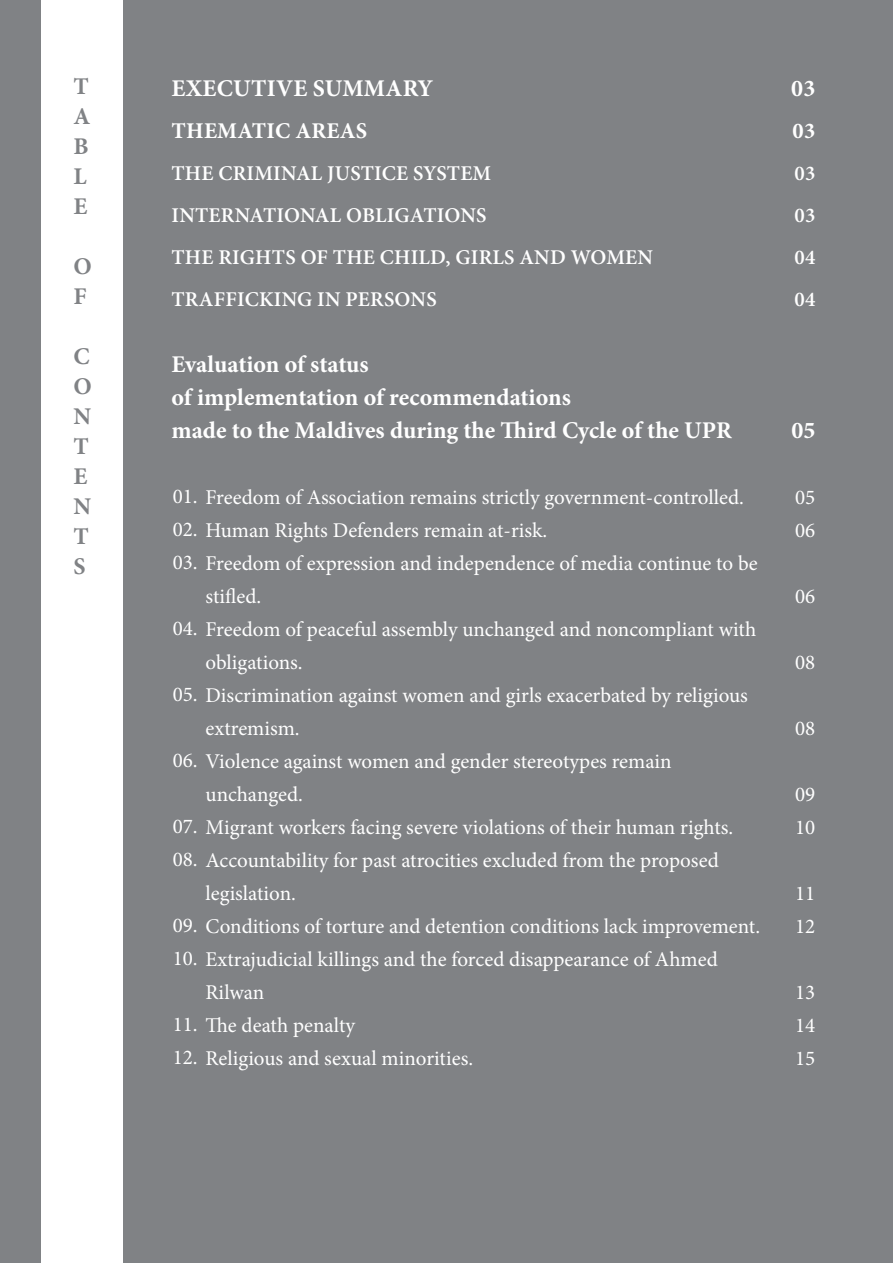
<style>
.page{position:relative;width:893px;height:1263px;background:#fff}
.page>*{position:absolute;margin:0;border:0;box-sizing:border-box;transform-origin:0 0}
.t1{font:700 24px/33px "Minion Pro";color:#fff}
.t2{font:700 24px/30px "Minion Pro";color:#808285}
.t3{font:700 22.5px "Minion Pro";letter-spacing:.01em;color:#fff}
.t4{font:21px/33px "Minion Pro";color:#fff}
.t5{font:600 21px/42px "Minion Pro";letter-spacing:.01em;color:#fff}
</style>
<div class="page">
<div style="left:123px;top:0;width:770px;height:1263px;background:#808285"></div>
<div style="left:0;top:0;width:40px;height:1263px;background:#808285"></div>
<p class="t2" style="left:73px;top:71px;width:18px">T<br>A<br>B<br>L<br>E</p>
<p class="t2" style="left:73px;top:251px;width:20px">O<br>F</p>
<p class="t2" style="left:73px;top:341px;width:20px">C<br>O<br>N<br>T<br>E<br>N<br>T<br>S</p>
<p class="t1" style="left:171px;top:72px;width:263px">EXECUTIVE SUMMARY</p>
<p class="t3" style="left:171px;top:115px;width:197px">THEMATIC AREAS</p>
<p class="t5" style="left:171px;top:152px;width:483px">THE CRIMINAL JUSTICE SYSTEM<br>INTERNATIONAL OBLIGATIONS<br>THE RIGHTS OF THE CHILD, GIRLS AND WOMEN<br>TRAFFICKING IN PERSONS</p>
<p class="t1" style="left:171px;top:348px;width:562px">Evaluation of status<br>of implementation of recommendations<br>made to the Maldives during the Third Cycle of the UPR</p>
<p class="t4" style="left:173px;top:481px;width:573px">01. Freedom of Association remains strictly government-controlled.</p>
<p class="t4" style="left:173px;top:514px;width:376px">02. Human Rights Defenders remain at-risk.</p>
<p class="t4" style="left:206px;top:547px;width:554px;text-indent:-33px">03. Freedom of expression and independence of media continue to be stifled.</p>
<p class="t4" style="left:206px;top:613px;width:552px;text-indent:-33px">04. Freedom of peaceful assembly unchanged and noncompliant with obligations.</p>
<p class="t4" style="left:206px;top:679px;width:544px;text-indent:-33px">05. Discrimination against women and girls exacerbated by religious extremism.</p>
<p class="t4" style="left:206px;top:745px;width:467px;text-indent:-33px">06. Violence against women and gender stereotypes remain unchanged.</p>
<p class="t4" style="left:173px;top:811px;width:562px">07. Migrant workers facing severe violations of their human rights.</p>
<p class="t4" style="left:206px;top:844px;width:515px;text-indent:-33px">08. Accountability for past atrocities excluded from the proposed legislation.</p>
<p class="t4" style="left:173px;top:910px;width:589px">09. Conditions of torture and detention conditions lack improvement.</p>
<p class="t4" style="left:206px;top:943px;width:514px;text-indent:-33px">10. Extrajudicial killings and the forced disappearance of Ahmed<br>Rilwan</p>
<p class="t4" style="left:173px;top:1009px;width:184px">11. The death penalty</p>
<p class="t4" style="left:173px;top:1042px;width:302px">12. Religious and sexual minorities.</p>
<p class="t1" style="left:791px;top:72px;width:26px">03</p>
<p class="t3" style="left:793px;top:115px;width:24px">03</p>
<p class="t5" style="left:794px;top:152px;width:22px;text-align:justify">03<br>03<br>04<br>04</p>
<p class="t1" style="left:791px;top:414px;width:25px">05</p>
<p class="t4" style="left:795px;top:481px;width:22px">05<br>06</p>
<p class="t4" style="left:795px;top:580px;width:22px">06</p>
<p class="t4" style="left:795px;top:646px;width:22px">08</p>
<p class="t4" style="left:795px;top:712px;width:22px">08</p>
<p class="t4" style="left:795px;top:778px;width:22px">09<br>10</p>
<p class="t4" style="left:795px;top:877px;width:22px">11<br>12</p>
<p class="t4" style="left:795px;top:976px;width:22px;text-align:justify">13<br>14<br>15</p>
</div>
